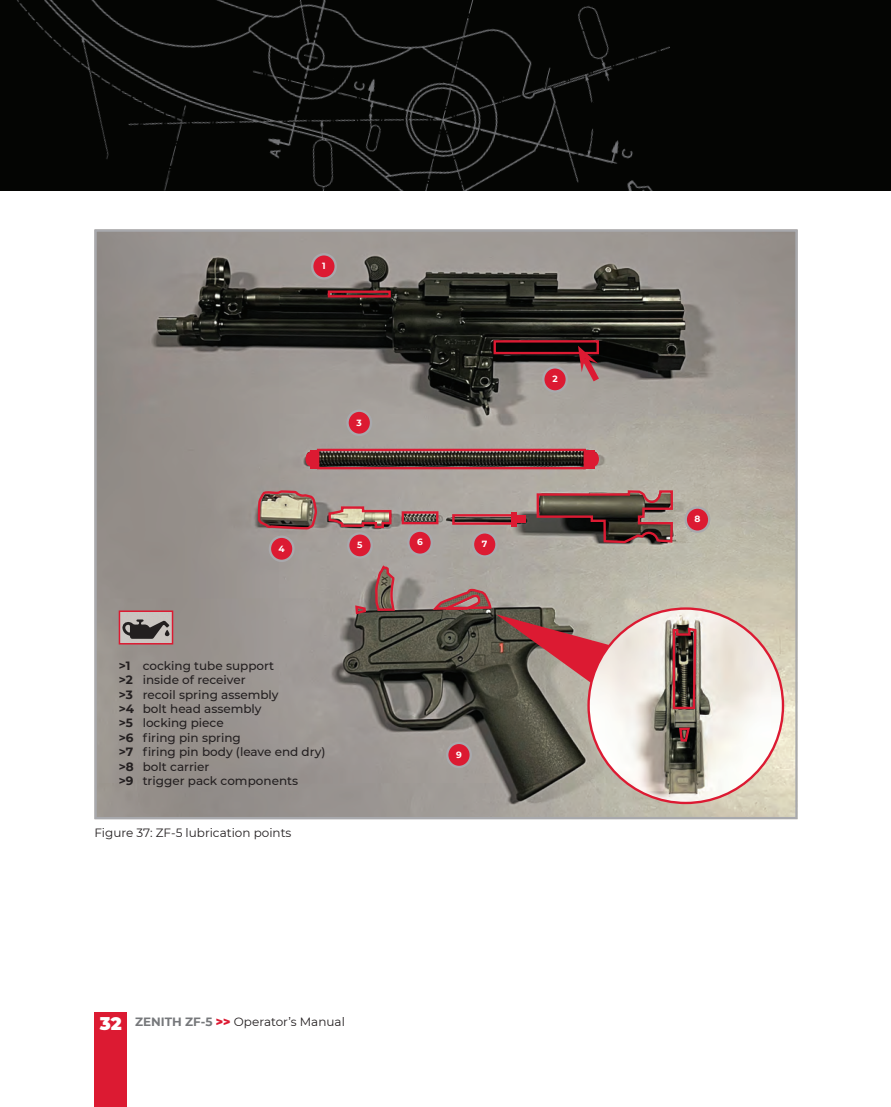
<style>
.page{position:relative;width:891px;height:1107px;background:#fff}
.page>*{position:absolute;margin:0;border:0;box-sizing:border-box;transform-origin:0 0}
.t1{font:500 12px/14.4px "Montserrat";color:#231f20}
.t2{font:12px "Montserrat";color:#231f20}
.t3{font:700 9px "Montserrat";color:#fff}
.s1{font-weight:700}
.s2{font-weight:900;font-size:18px;color:#fff}
.s3{font-weight:700;color:#76787b}
.s4{font-weight:900;color:#dc1a32}
</style>
<div class="page">
<div style="left:0;top:0;width:891px;height:191px;background:#040503"></div>
<div style="left:94px;top:1012px;width:33px;height:95px;background:#dc1a32"></div>
<img style="left:17px;top:0;width:653px;height:191px">
<img style="left:97px;top:232px;width:698px;height:584px">
<svg style="left:257px;top:489px;width:62px;height:42px;background:#a38176"></svg>
<div style="left:317px;top:449px;width:269px;height:20px;border:2px solid #dc1a32"></div>
<div style="left:310px;top:450px;width:8px;height:18px;background:#dc1a32"></div>
<div style="left:306px;top:452px;width:8px;height:14px;background:#dc1a32;border-radius:50%"></div>
<div style="left:586px;top:450px;width:9px;height:18px;background:#dc1a32"></div>
<div style="left:590px;top:452px;width:9px;height:14px;background:#dc1a32;border-radius:50%"></div>
<div style="left:402px;top:511px;width:36px;height:13px;border:2px solid #dc1a32"></div>
<svg style="left:451px;top:513px;width:60px;height:13px"></svg>
<div style="left:511px;top:512px;width:5px;height:15px;background:#dc1a32"></div>
<div style="left:516px;top:516px;width:10px;height:7px;background:#dc1a32"></div>
<svg style="left:535px;top:489px;width:139px;height:55px;background:#6e524c"></svg>
<svg style="left:327px;top:474px;width:69px;height:142px;background:#a3908b"></svg>
<img style="left:589px;top:609px;width:194px;height:194px;border-radius:97px">
<svg style="left:433px;top:588px;width:177px;height:95px;background:#896661"></svg>
<svg style="left:672px;top:626px;width:26px;height:84px;background:#653936"></svg>
<svg style="left:678px;top:726px;width:13px;height:17px"></svg>
<img style="left:122px;top:613px;width:48px;height:29px">
<svg style="left:122px;top:619px;width:48px;height:20px"></svg>
<div style="left:328px;top:291px;width:63px;height:7px;border:2px solid #dc1a32"></div>
<div style="left:494px;top:340px;width:105px;height:14px;border:2px solid #dc1a32"></div>
<svg style="left:577px;top:346px;width:27px;height:42px"></svg>
<div style="left:312px;top:254px;width:24px;height:24px;background:#dc1a32;border-radius:50%"></div>
<div style="left:311px;top:253px;width:26px;height:27px;border:2px solid #a8a9ad;border-radius:50%"></div>
<div style="left:543px;top:367px;width:24px;height:24px;background:#dc1a32;border-radius:50%"></div>
<div style="left:542px;top:366px;width:26px;height:27px;border:2px solid #a8a9ad;border-radius:50%"></div>
<div style="left:348px;top:411px;width:23px;height:24px;background:#dc1a32;border-radius:50%"></div>
<div style="left:346px;top:410px;width:26px;height:26px;border:2px solid #a8a9ad;border-radius:50%"></div>
<div style="left:270px;top:537px;width:23px;height:24px;background:#dc1a32;border-radius:50%"></div>
<div style="left:269px;top:536px;width:26px;height:26px;border:2px solid #a8a9ad;border-radius:50%"></div>
<div style="left:348px;top:533px;width:24px;height:24px;background:#dc1a32;border-radius:50%"></div>
<div style="left:347px;top:532px;width:26px;height:27px;border:2px solid #a8a9ad;border-radius:50%"></div>
<div style="left:408px;top:531px;width:24px;height:24px;background:#dc1a32;border-radius:50%"></div>
<div style="left:407px;top:529px;width:26px;height:27px;border:2px solid #a8a9ad;border-radius:50%"></div>
<div style="left:473px;top:532px;width:23px;height:24px;background:#dc1a32;border-radius:50%"></div>
<div style="left:472px;top:531px;width:26px;height:27px;border:2px solid #a8a9ad;border-radius:50%"></div>
<div style="left:686px;top:508px;width:23px;height:24px;background:#dc1a32;border-radius:50%"></div>
<div style="left:685px;top:506px;width:25px;height:27px;border:2px solid #a8a9ad;border-radius:50%"></div>
<div style="left:447px;top:743px;width:24px;height:24px;background:#dc1a32;border-radius:50%"></div>
<div style="left:446px;top:742px;width:26px;height:26px;border:2px solid #a8a9ad;border-radius:50%"></div>
<div style="left:119px;top:610px;width:54px;height:35px;border:2px solid #dc1a32"></div>
<p class="t3" style="left:322px;top:259px;width:5px">1</p>
<p class="t3" style="left:357px;top:416px;width:7px">3</p>
<p class="t3" style="left:279px;top:542px;width:8px">4</p>
<p class="t3" style="left:357px;top:538px;width:7px">5</p>
<p class="t3" style="left:417px;top:536px;width:7px">6</p>
<p class="t3" style="left:482px;top:538px;width:7px">7</p>
<p class="t1" style="left:119px;top:658px;width:209px"><span class="s1">&gt;1</span> cocking tube support<br><span class="s1">&gt;2</span> inside of receiver<br><span class="s1">&gt;3</span> recoil spring assembly<br><span class="s1">&gt;4</span> bolt head assembly<br><span class="s1">&gt;5</span> locking piece<br><span class="s1">&gt;6</span> firing pin spring<br><span class="s1">&gt;7</span> firing pin body (leave end dry) <span class="s1">&gt;8</span> bolt carrier<br><span class="s1">&gt;9</span> trigger pack components</p>
<p class="t2" style="left:95px;top:825px;width:198px">Figure 37: ZF-5 lubrication points</p>
<p class="t3" style="left:456px;top:748px;width:7px">9</p>
<p class="t3" style="left:552px;top:373px;width:7px">2</p>
<p class="t2" style="left:100px;top:1013px;width:247px"><span class="s2">32</span> <span class="s3">ZENITH ZF-5</span> <span class="s4">&gt;&gt;</span> Operator’s Manual</p>
<p class="t3" style="left:695px;top:513px;width:7px">8</p>
</div>
